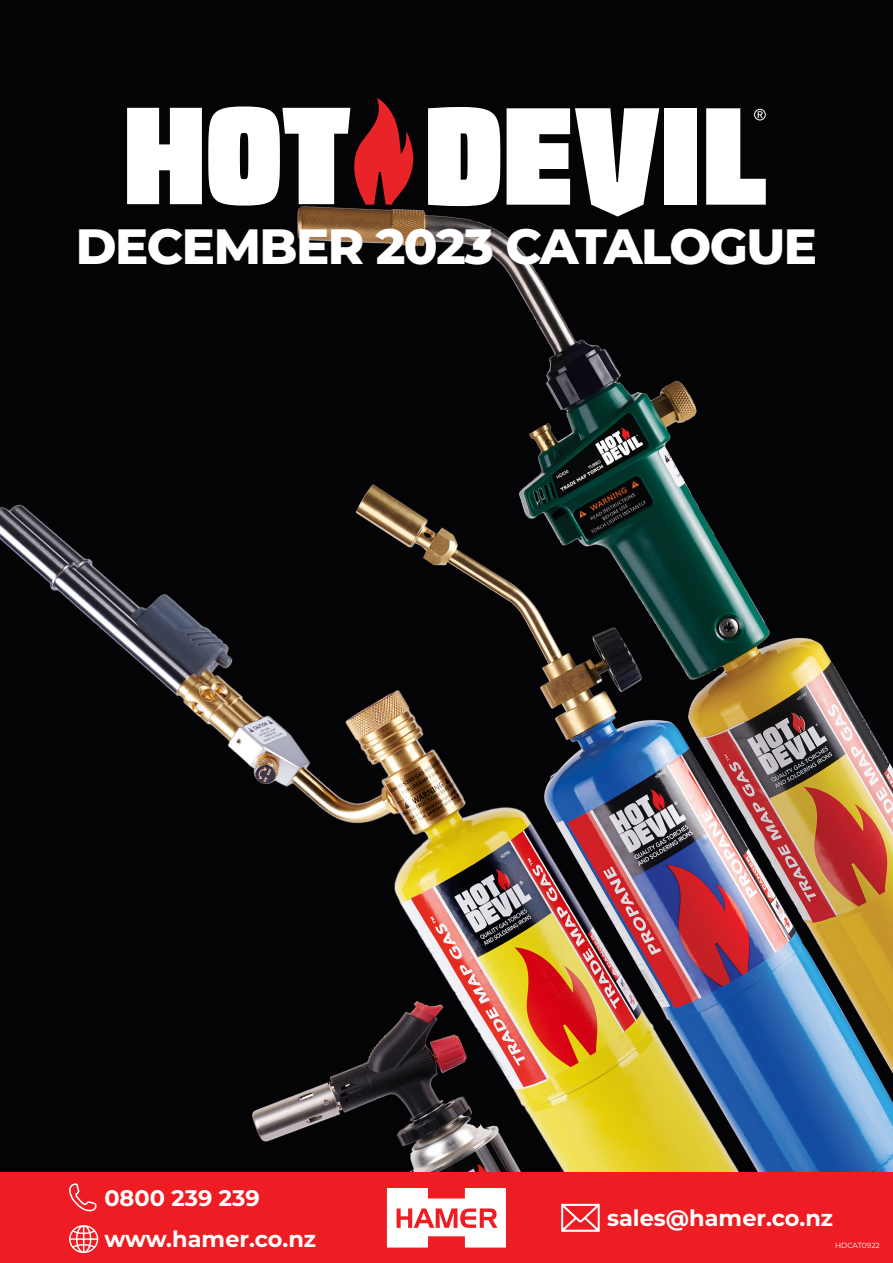
<style>
.page{position:relative;width:893px;height:1263px;background:#fff}
.page>*{position:absolute;margin:0;border:0;box-sizing:border-box;transform-origin:0 0}
.t1{font:800 49.5px "Montserrat";letter-spacing:-.03em;color:#fff}
.t2{font:700 22.5px "Montserrat";color:#fff}
.t3{font:7.5px "Montserrat";color:#fff}
</style>
<div class="page">
<img style="left:0;top:0;width:893px;height:1172px">
<svg style="left:127px;top:108px;width:75px;height:96px"></svg>
<svg style="left:428px;top:107px;width:72px;height:99px"></svg>
<svg style="left:507px;top:108px;width:152px;height:109px"></svg>
<div style="left:664px;top:108px;width:33px;height:97px;background:#fff"></div>
<svg style="left:208px;top:98px;width:207px;height:108px"></svg>
<svg style="left:706px;top:108px;width:60px;height:97px"></svg>
<div style="left:0;top:1172px;width:893px;height:91px;background:#ee1d23"></div>
<svg style="left:387px;top:1188px;width:119px;height:59px"></svg>
<svg style="left:69px;top:1183px;width:28px;height:28px"></svg>
<svg style="left:69px;top:1225px;width:29px;height:28px"></svg>
<svg style="left:561px;top:1204px;width:39px;height:28px"></svg>
<p class="t1" style="left:76px;top:211px;width:743px">DECEMBER 2023 CATALOGUE</p>
<p class="t2" style="left:104px;top:1181px;width:157px">0800 239 239</p>
<p class="t2" style="left:104px;top:1223px;width:213px">www.hamer.co.nz</p>
<p class="t2" style="left:607px;top:1202px;width:227px">sales@hamer.co.nz</p>
<p class="t3" style="left:835px;top:1240px;width:46px">HDCAT0922</p>
</div>
